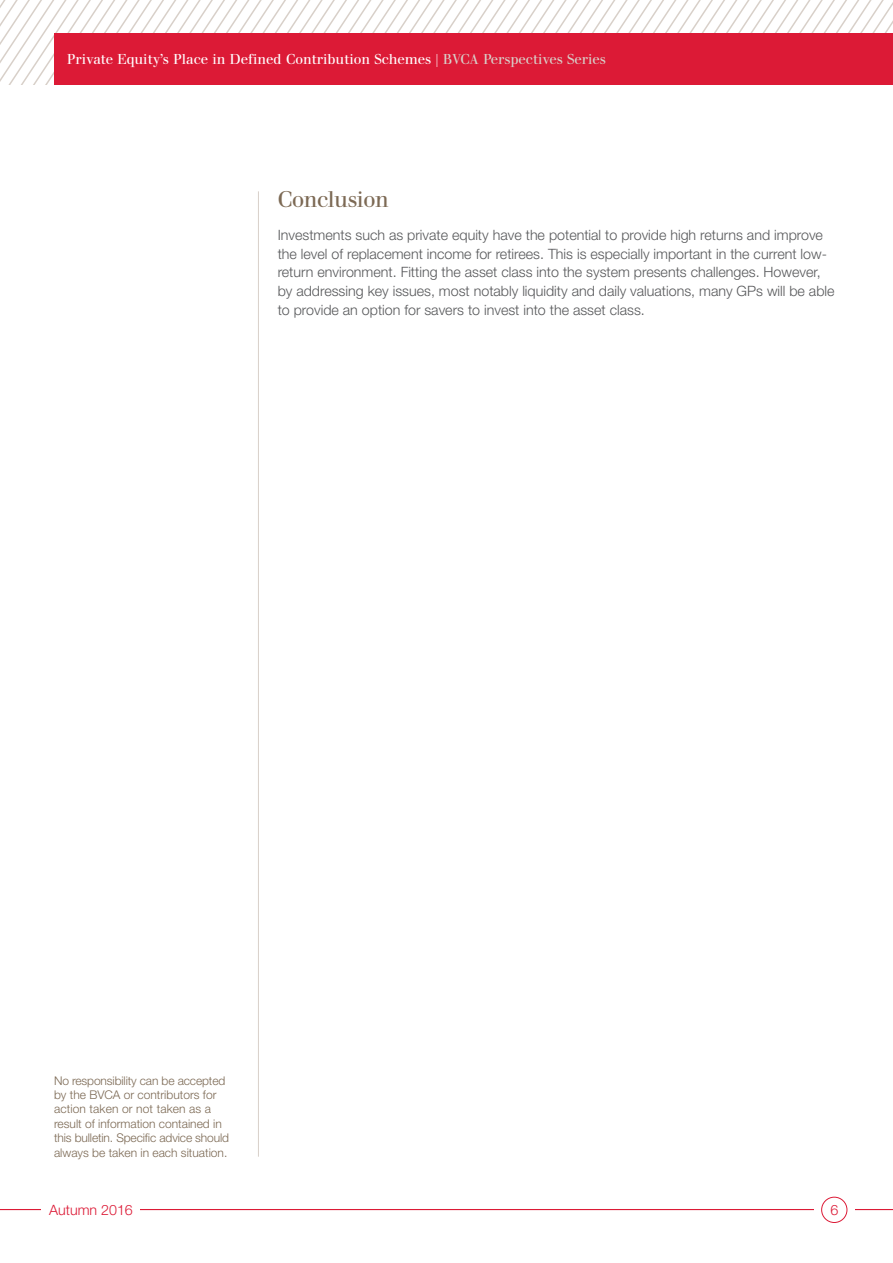
<style>
.page{position:relative;width:893px;height:1263px;background:#fff}
.page>*{position:absolute;margin:0;border:0;box-sizing:border-box;transform-origin:0 0}
.t1{font:22.5px "Walbaum SBOP";letter-spacing:-.02em;color:#7c6954}
.t2{font:300 14.25px/18.9px "Helvetica Neue LT Pro";color:#57585a}
.t3{font:14.25px "Walbaum SBOP";color:#fff}
.t4{font:300 14.25px "Helvetica Neue LT Pro";color:#dc1a36}
.t5{font:300 12px/14.4px "Helvetica Neue LT Pro";color:#7c6954}
.s1{color:#d8d0c9}
</style>
<div class="page">
<svg style="left:0;top:0;width:893px;height:84px"></svg>
<div style="left:54px;top:33px;width:839px;height:51px;background:#dc1a36"></div>
<hr style="left:0;top:1209px;width:893px;height:1px;background:#dc1a36">
<hr style="left:258px;top:191px;width:1px;height:966px;background:#d8d0c9">
<div style="left:814px;top:1183px;width:41px;height:54px;background:#fff"></div>
<div style="left:41px;top:1199px;width:99px;height:21px;background:#fff"></div>
<div style="left:821px;top:1197px;width:26px;height:26px;border:1px solid #dc1a36;border-radius:50%"></div>
<p class="t3" style="left:67px;top:51px;width:540px">Private Equity’s Place in Defined Contribution Schemes | <span class="s1">BVCA Perspectives Series</span></p>
<h1 class="t1" style="left:278px;top:187px;width:113px">Conclusion</h1>
<p class="t2" style="left:278px;top:225px;width:558px">Investments such as private equity have the potential to provide high returns and improve the level of replacement income for retirees. This is especially important in the current low&shy;return environment. Fitting the asset class into the system presents challenges. However, by addressing key issues, most notably liquidity and daily valuations, many GPs will be able to provide an option for savers to invest into the asset class.</p>
<p class="t5" style="left:54px;top:1073px;width:177px">No responsibility can be accepted by the BVCA or contributors for action taken or not taken as a result of information contained in this bulletin. Specific advice should always be taken in each situation.</p>
<p class="t4" style="left:49px;top:1201px;width:85px">Autumn 2016</p>
<p class="t4" style="left:831px;top:1201px;width:9px">6</p>
</div>
